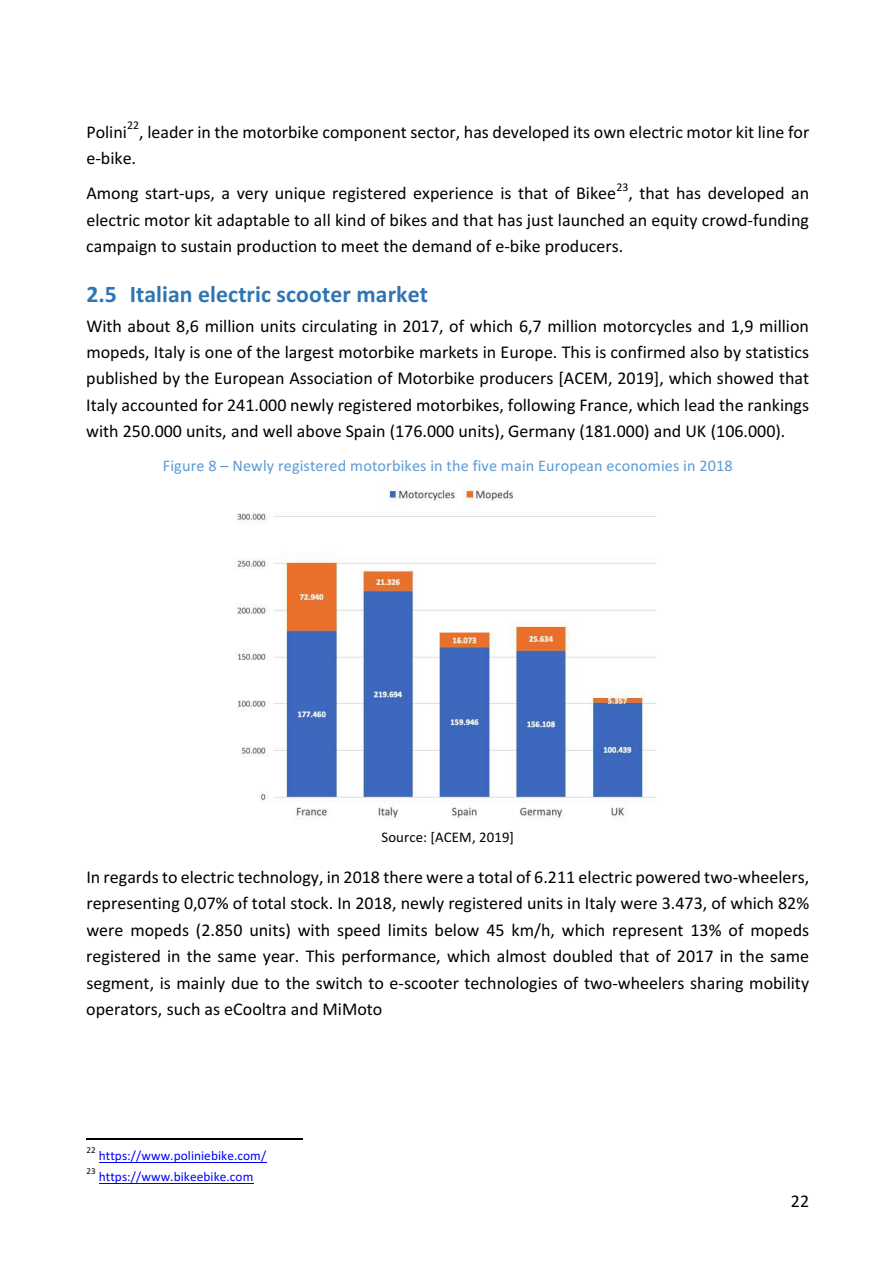
<style>
.page{position:relative;width:893px;height:1263px;background:#fff}
.page>*{position:absolute;margin:0;border:0;box-sizing:border-box;transform-origin:0 0}
.t1{font:700 23.7px "Calibri";letter-spacing:.005em;color:#2e75b5}
.t2{font:18px/26.4px "Calibri";color:#000;text-align:justify}
.t3{font:16.2px "Calibri";letter-spacing:.01em;color:#5b9bd5}
.t4{font:14.7px "Calibri";letter-spacing:.01em;color:#000}
.t5{font:13.35px "Calibri";letter-spacing:.005em;color:#00f}
.t6{font:11.85px "Calibri";color:#000}
.t7{font:9px "Calibri";color:#000}
</style>
<div class="page">
<hr style="left:99px;top:1183px;width:154px;height:1px;background:#00f">
<hr style="left:99px;top:1162px;width:167px;height:1px;background:#00f">
<hr style="left:86px;top:1138px;width:216px;height:1px;background:#000">
<img style="left:237px;top:484px;width:419px;height:336px">
<p class="t2" style="left:86px;top:118px;width:42px">Polini</p>
<p class="t6" style="left:127px;top:118px;width:14px">22</p>
<p class="t2" style="left:139px;top:118px;width:671px">, leader in the motorbike component sector, has developed its own electric motor kit line for</p>
<p class="t2" style="left:86px;top:144px;width:51px">e-bike.</p>
<p class="t2" style="left:86px;top:180px;width:531px">Among start-ups, a very unique registered experience is that of Bikee</p>
<p class="t6" style="left:616px;top:180px;width:14px">23</p>
<p class="t2" style="left:86px;top:180px;width:724px;text-indent:542px">, that has developed an electric motor kit adaptable to all kind of bikes and that has just launched an equity crowd-funding campaign to sustain production to meet the demand of e-bike producers.</p>
<h3 class="t1" style="left:86px;top:279px;width:343px">2.5 Italian electric scooter market</h3>
<p class="t2" style="left:86px;top:312px;width:724px">With about 8,6 million units circulating in 2017, of which 6,7 million motorcycles and 1,9 million mopeds, Italy is one of the largest motorbike markets in Europe. This is confirmed also by statistics published by the European Association of Motorbike producers [ACEM, 2019], which showed that Italy accounted for 241.000 newly registered motorbikes, following France, which lead the rankings with 250.000 units, and well above Spain (176.000 units), Germany (181.000) and UK (106.000).</p>
<p class="t3" style="left:163px;top:455px;width:571px">Figure 8 – Newly registered motorbikes in the five main European economies in 2018</p>
<p class="t4" style="left:381px;top:828px;width:134px">Source: [ACEM, 2019]</p>
<p class="t2" style="left:86px;top:864px;width:724px">In regards to electric technology, in 2018 there were a total of 6.211 electric powered two-wheelers, representing 0,07% of total stock. In 2018, newly registered units in Italy were 3.473, of which 82% were mopeds (2.850 units) with speed limits below 45 km/h, which represent 13% of mopeds registered in the same year. This performance, which almost doubled that of 2017 in the same segment, is mainly due to the switch to e-scooter technologies of two-wheelers sharing mobility operators, such as eCooltra and MiMoto</p>
<p class="t7" style="left:86px;top:1144px;width:11px">22</p>
<p class="t5" style="left:99px;top:1147px;width:169px">https://www.poliniebike.com/</p>
<p class="t7" style="left:86px;top:1165px;width:11px">23</p>
<p class="t5" style="left:99px;top:1168px;width:156px">https://www.bikeebike.com</p>
<p class="t2" style="left:791px;top:1187px;width:20px">22</p>
</div>
